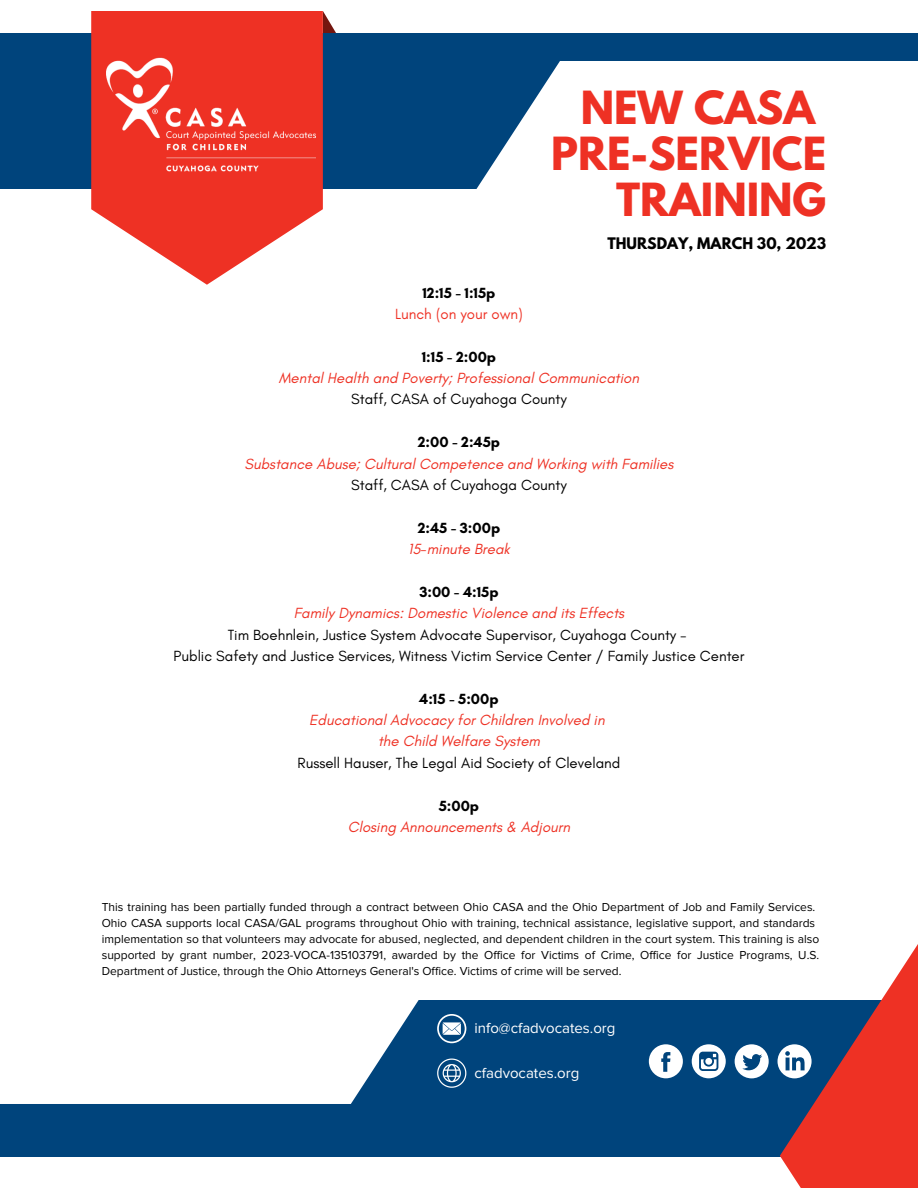
<style>
.page{position:relative;width:918px;height:1188px;background:#fff}
.page>*{position:absolute;margin:0;border:0;box-sizing:border-box;transform-origin:0 0}
.t1{font:700 40.5px/45.9px "League Spartan";color:#ee3124;text-align:right}
.t2{font:italic 15px/21.3px "Glacial Indifference";color:#ee3124;text-align:center}
.t3{font:15px/21.3px "Glacial Indifference";color:#000;text-align:center}
.t4{font:700 15px "Glacial Indifference";color:#000}
.t5{font:15px "Proxima Nova";color:#fff}
.t6{font:15px "Glacial Indifference";color:#ee3124}
.t7{font:700 14.1px "League Spartan";color:#000}
.t8{font:12px/16px "Proxima Nova";color:#000}
</style>
<div class="page">
<svg style="left:323px;top:11px;width:13px;height:22px"></svg>
<div style="left:0;top:33px;width:918px;height:155px;background:#00447c"></div>
<div style="left:0;top:1001px;width:918px;height:155px;background:#00447c"></div>
<svg style="left:91px;top:11px;width:232px;height:274px;fill:#ee3124"></svg>
<svg style="left:474px;top:61px;width:444px;height:128px;background:#e5ecf1"></svg>
<svg style="left:0;top:1000px;width:437px;height:104px;background:#e0e8ef"></svg>
<svg style="left:780px;top:944px;width:138px;height:244px;fill:#ee3124"></svg>
<img style="left:91px;top:42px;width:225px;height:146px">
<svg style="left:649px;top:1044px;width:34px;height:34px"></svg>
<svg style="left:692px;top:1044px;width:34px;height:34px"></svg>
<svg style="left:735px;top:1044px;width:34px;height:34px"></svg>
<svg style="left:778px;top:1044px;width:34px;height:34px"></svg>
<svg style="left:437px;top:1014px;width:29px;height:29px"></svg>
<svg style="left:437px;top:1059px;width:29px;height:29px"></svg>
<h1 class="t1" style="left:551px;top:90px;width:277px">NEW CASA<br>PRE-SERVICE<br>TRAINING</h1>
<p class="t7" style="left:607px;top:236px;width:220px">THURSDAY, MARCH 30, 2023</p>
<p class="t4" style="left:422px;top:283px;width:75px">12:15 - 1:15p</p>
<p class="t6" style="left:395px;top:305px;width:129px">Lunch (on your own)</p>
<p class="t4" style="left:422px;top:347px;width:76px">1:15 - 2:00p</p>
<p class="t2" style="left:279px;top:367px;width:362px">Mental Health and Poverty; Professional Communication</p>
<p class="t3" style="left:351px;top:389px;width:217px">Staff, CASA of Cuyahoga County</p>
<p class="t4" style="left:418px;top:433px;width:84px">2:00 - 2:45p</p>
<p class="t2" style="left:245px;top:453px;width:430px">Substance Abuse; Cultural Competence and Working with Families</p>
<p class="t3" style="left:351px;top:474px;width:217px">Staff, CASA of Cuyahoga County</p>
<p class="t4" style="left:418px;top:518px;width:84px">2:45 - 3:00p</p>
<p class="t2" style="left:408px;top:538px;width:103px">15-minute Break</p>
<p class="t4" style="left:419px;top:583px;width:81px">3:00 - 4:15p</p>
<p class="t2" style="left:294px;top:602px;width:332px">Family Dynamics: Domestic Violence and its Effects</p>
<p class="t3" style="left:174px;top:624px;width:572px">Tim Boehnlein, Justice System Advocate Supervisor, Cuyahoga County –<br>Public Safety and Justice Services, Witness Victim Service Center / Family Justice Center</p>
<p class="t4" style="left:419px;top:689px;width:81px">4:15 - 5:00p</p>
<p class="t2" style="left:309px;top:709px;width:297px">Educational Advocacy for Children Involved in the Child Welfare System</p>
<p class="t3" style="left:298px;top:752px;width:324px">Russell Hauser, The Legal Aid Society of Cleveland</p>
<p class="t4" style="left:439px;top:796px;width:42px">5:00p</p>
<p class="t2" style="left:348px;top:816px;width:224px">Closing Announcements &amp; Adjourn</p>
<p class="t8" style="left:102px;top:899px;width:719px">This training has been partially funded through a contract between Ohio CASA and the Ohio Department of Job and Family Services.<br>Ohio CASA supports local CASA/GAL programs throughout Ohio with training, technical assistance, legislative support, and standards implementation so that volunteers may advocate for abused, neglected, and dependent children in the court system. This training is also supported by grant number, 2023-VOCA-135103791, awarded by the Office for Victims of Crime, Office for Justice Programs, U.S.<br>Department of Justice, through the Ohio Attorneys General's Office. Victims of crime will be served.</p>
<p class="t5" style="left:474px;top:1019px;width:143px">info@cfadvocates.org</p>
<p class="t5" style="left:474px;top:1064px;width:106px">cfadvocates.org</p>
</div>
